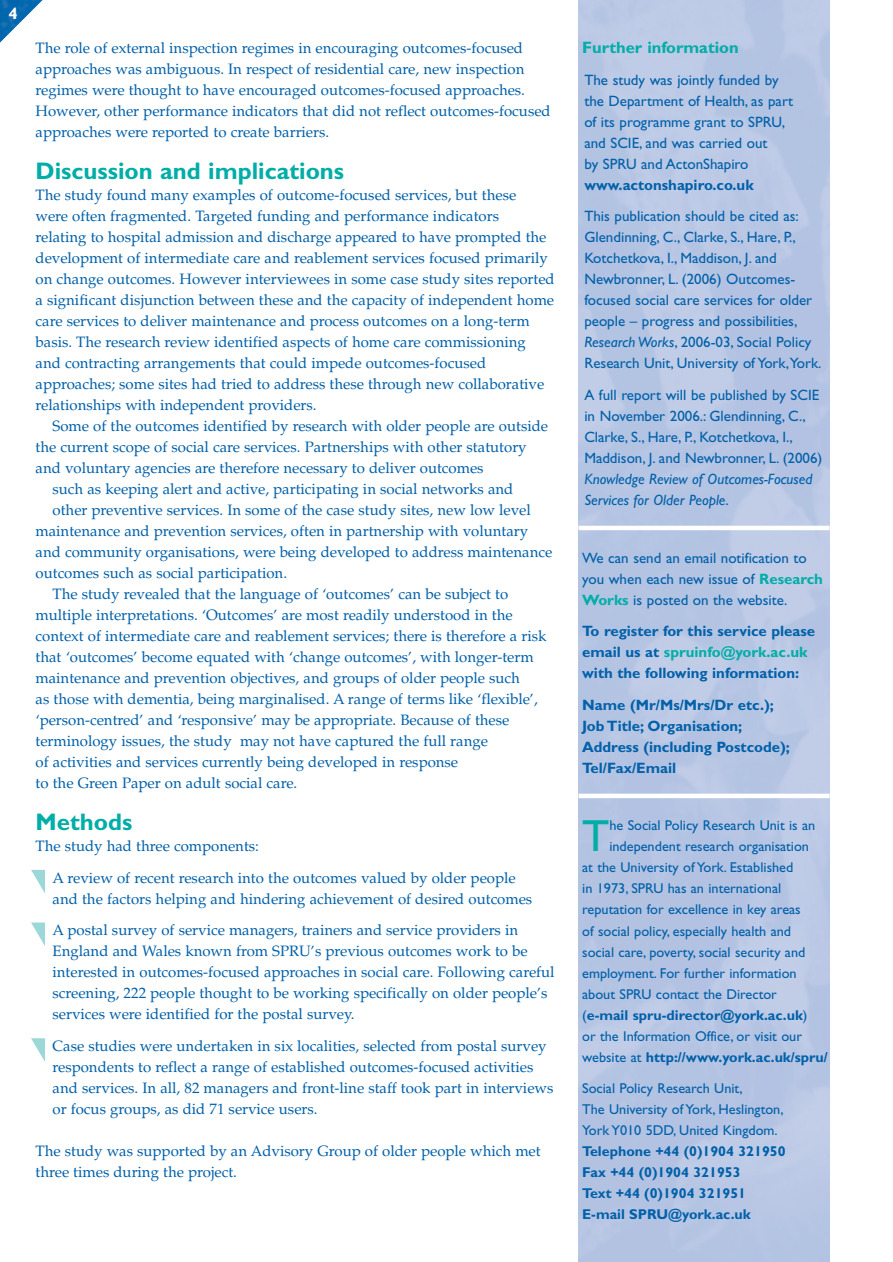
<style>
.page{position:relative;width:893px;height:1262px;background:#fff}
.page>*{position:absolute;margin:0;border:0;box-sizing:border-box;transform-origin:0 0}
.t1{font:45px "Gill Sans";color:#00ada7}
.t2{font:700 24px "Gill Sans";color:#00ada7}
.t3{font:700 16.5px "Gill Sans";color:#00ada7}
.t4{font:700 16.5px "Gill Sans";color:#fff}
.t5{font:15px/21px "Palatino";color:#0060a9}
.t6{font:15px/21px "Gill Sans";color:#0060a9}
.t7{font:700 15px/21px "Gill Sans";color:#0060a9}
.t8{font:italic 15px/21px "Gill Sans";color:#0060a9}
.t9{font:14.25px/21px "Gill Sans";color:#0060a9}
.t10{font:700 14.25px/21px "Gill Sans";color:#0060a9}
.s1{font-style:italic}
.s2{font-style:normal}
.s3{font-weight:700;color:#00ada7}
.s4{color:#00ada7}
.s5{font-weight:400}
</style>
<div class="page">
<img style="left:0;top:0;width:43px;height:43px">
<svg style="left:31px;top:870px;width:14px;height:23px"></svg>
<svg style="left:31px;top:922px;width:14px;height:24px"></svg>
<svg style="left:31px;top:1038px;width:14px;height:24px"></svg>
<p class="t4" style="left:9px;top:8px;width:11px">4</p>
<p class="t5" style="left:36px;top:39px;width:516px">The role of external inspection regimes in encouraging outcomes-focused approaches was ambiguous. In respect of residential care, new inspection regimes were thought to have encouraged outcomes-focused approaches.<br>However, other performance indicators that did not reflect outcomes-focused approaches were reported to create barriers.</p>
<h2 class="t2" style="left:36px;top:163px;width:310px">Discussion and implications</h2>
<p class="t5" style="left:36px;top:186px;width:520px">The study found many examples of outcome-focused services, but these<br>were often fragmented. Targeted funding and performance indicators<br>relating to hospital admission and discharge appeared to have prompted the development of intermediate care and reablement services focused primarily on change outcomes. However interviewees in some case study sites reported a significant disjunction between these and the capacity of independent home care services to deliver maintenance and process outcomes on a long-term basis. The research review identified aspects of home care commissioning and contracting arrangements that could impede outcomes-focused approaches; some sites had tried to address these through new collaborative relationships with independent providers.</p>
<p class="t5" style="left:53px;top:417px;width:497px">Some of the outcomes identified by research with older people are outside</p>
<p class="t5" style="left:36px;top:438px;width:492px">the current scope of social care services. Partnerships with other statutory</p>
<p class="t5" style="left:36px;top:459px;width:449px">and voluntary agencies are therefore necessary to deliver outcomes</p>
<p class="t5" style="left:53px;top:480px;width:462px">such as keeping alert and active, participating in social networks and</p>
<p class="t5" style="left:53px;top:501px;width:479px">other preventive services. In some of the case study sites, new low level</p>
<p class="t5" style="left:36px;top:522px;width:494px">maintenance and prevention services, often in partnership with voluntary</p>
<p class="t5" style="left:36px;top:543px;width:518px">and community organisations, were being developed to address maintenance</p>
<p class="t5" style="left:36px;top:564px;width:253px">outcomes such as social participation.</p>
<p class="t5" style="left:53px;top:585px;width:457px">The study revealed that the language of ‘outcomes’ can be subject to</p>
<p class="t5" style="left:36px;top:606px;width:478px">multiple interpretations. ‘Outcomes’ are most readily understood in the</p>
<p class="t5" style="left:36px;top:627px;width:512px">context of intermediate care and reablement services; there is therefore a risk</p>
<p class="t5" style="left:36px;top:648px;width:499px">that ‘outcomes’ become equated with ‘change outcomes’, with longer-term</p>
<p class="t5" style="left:36px;top:669px;width:486px">maintenance and prevention objectives, and groups of older people such</p>
<p class="t5" style="left:36px;top:690px;width:504px">as those with dementia, being marginalised. A range of terms like ‘flexible’,</p>
<p class="t5" style="left:36px;top:711px;width:475px">‘person-centred’ and ‘responsive’ may be appropriate. Because of these</p>
<p class="t5" style="left:36px;top:732px;width:454px">terminology issues, the study may not have captured the full range</p>
<p class="t5" style="left:36px;top:753px;width:424px">of activities and services currently being developed in response</p>
<p class="t5" style="left:36px;top:774px;width:263px">to the Green Paper on adult social care.</p>
<h2 class="t2" style="left:36px;top:814px;width:98px">Methods</h2>
<p class="t5" style="left:53px;top:832px;width:464px;line-height:31.5px;text-indent:-17px">The study had three components:<br>A review of recent research into the outcomes valued by older people</p>
<p class="t5" style="left:53px;top:884px;width:481px;line-height:31.5px">and the factors helping and hindering achievement of desired outcomes<br>A postal survey of service managers, trainers and service providers in</p>
<p class="t5" style="left:53px;top:942px;width:503px">England and Wales known from SPRU’s previous outcomes work to be interested in outcomes-focused approaches in social care. Following careful screening, 222 people thought to be working specifically on older people’s services were identified for the postal survey.</p>
<p class="t5" style="left:53px;top:1037px;width:502px">Case studies were undertaken in six localities, selected from postal survey respondents to reflect a range of established outcomes-focused activities and services. In all, 82 managers and front-line staff took part in interviews or focus groups, as did 71 service users.</p>
<p class="t5" style="left:36px;top:1142px;width:506px">The study was supported by an Advisory Group of older people which met three times during the project.</p>
<p class="t3" style="left:582px;top:42px;width:158px">Further information</p>
<p class="t6" style="left:584px;top:71px;width:210px">The study was jointly funded by the Department of Health, as part of its programme grant to SPRU, and SCIE, and was carried out<br>by SPRU and ActonShapiro</p>
<p class="t7" style="left:584px;top:176px;width:171px">www.actonshapiro.co.uk</p>
<p class="t6" style="left:584px;top:207px;width:239px">This publication should be cited as:<br>Glendinning, C., Clarke, S., Hare, P., Kotchetkova, I., Maddison, J. and Newbronner, L. (2006) Outcomes&shy;focused social care services for older people – progress and possibilities, <span class="s1">Research Works</span>, 2006-03, Social Policy Research Unit, University of York,York.</p>
<p class="t6" style="left:584px;top:386px;width:239px">A full report will be published by SCIE in November 2006.: Glendinning, C., Clarke, S., Hare, P., Kotchetkova, I., Maddison, J. and Newbronner, L. (2006)</p>
<p class="t8" style="left:584px;top:470px;width:230px">Knowledge Review of Outcomes-Focused<br>Services for Older People<span class="s2">.</span></p>
<p class="t6" style="left:582px;top:548px;width:242px">We can send an email notification to you when each new issue of <span class="s3">Research<br>Works</span> is posted on the website.</p>
<p class="t7" style="left:582px;top:622px;width:234px">To register for this service please email us at <span class="s4">spruinfo@york.ac.uk </span>with the following information:</p>
<p class="t7" style="left:582px;top:695px;width:209px">Name (Mr/Ms/Mrs/Dr etc.);<br>Job Title; Organisation;<br>Address (including Postcode);<br>Tel/Fax/Email</p>
<h1 class="t1" style="left:582px;top:820px;width:29px">T</h1>
<p class="t9" style="left:609px;top:816px;width:207px">he Social Policy Research Unit is an</p>
<p class="t9" style="left:609px;top:837px;width:201px">independent research organisation</p>
<p class="t9" style="left:582px;top:858px;width:213px">at the University of York. Established</p>
<p class="t9" style="left:582px;top:879px;width:200px">in 1973, SPRU has an international</p>
<p class="t9" style="left:582px;top:900px;width:220px">reputation for excellence in key areas</p>
<p class="t9" style="left:582px;top:921px;width:210px">of social policy, especially health and</p>
<p class="t9" style="left:582px;top:942px;width:225px">social care, poverty, social security and</p>
<p class="t9" style="left:582px;top:963px;width:216px">employment. For further information</p>
<p class="t9" style="left:582px;top:984px;width:196px">about SPRU contact the Director</p>
<p class="t10" style="left:582px;top:1005px;width:227px"><span class="s5">(</span>e-mail spru-director@york.ac.uk<span class="s5">)</span></p>
<p class="t9" style="left:582px;top:1026px;width:221px">or the Information Office, or visit our</p>
<p class="t10" style="left:582px;top:1047px;width:247px"><span class="s5">website at</span> http://www.york.ac.uk/spru/</p>
<p class="t9" style="left:582px;top:1079px;width:203px">Social Policy Research Unit,<br>The University of York, Heslington,<br>York Y010 5DD, United Kingdom.</p>
<p class="t10" style="left:582px;top:1142px;width:205px">Telephone +44 (0)1904 321950<br>Fax +44 (0)1904 321953<br>Text +44 (0)1904 321951<br>E-mail SPRU@york.ac.uk</p>
</div>
